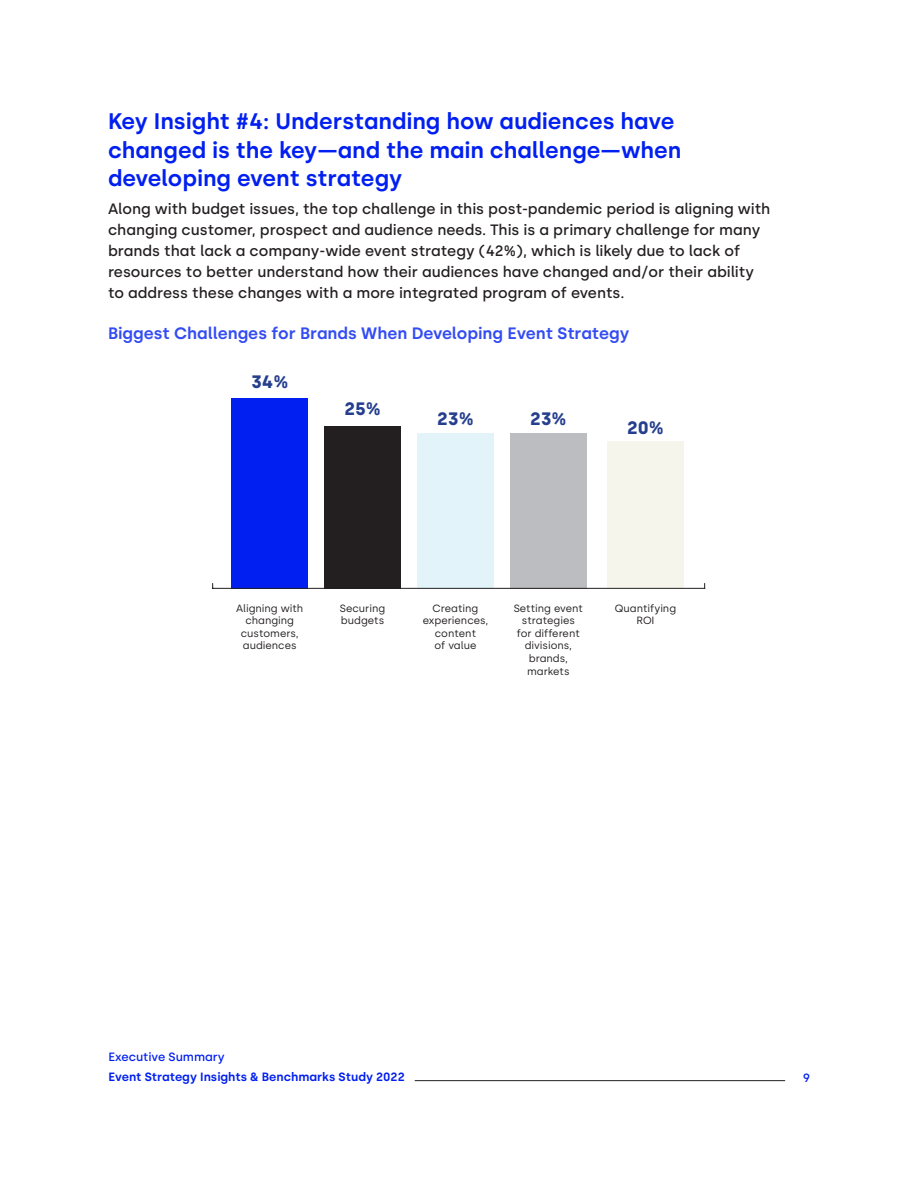
<style>
.page{position:relative;width:918px;height:1188px;background:#fff}
.page>*{position:absolute;margin:0;border:0;box-sizing:border-box;transform-origin:0 0}
.t1{font:600 22.5px/28.5px "Silka";color:#001ff0}
.t2{font:700 18px "Silka";color:#253f8e}
.t3{font:600 16.5px "Silka";color:#334cf3}
.t4{font:500 15px/21px "Silka";color:#231f20}
.t5{font:600 12px "Silka";color:#001ff0}
.t6{font:500 12px "Silka";color:#001ff0}
.t7{font:10.5px/12.6px "Silka";color:#231f20;text-align:center}
</style>
<div class="page">
<div style="left:510px;top:433px;width:77px;height:155px;background:#bcbdc0"></div>
<div style="left:417px;top:433px;width:77px;height:155px;background:#e2f4fa"></div>
<div style="left:324px;top:426px;width:77px;height:162px;background:#231f20"></div>
<div style="left:231px;top:398px;width:77px;height:190px;background:#001ff0"></div>
<div style="left:607px;top:442px;width:77px;height:146px;background:#f5f5eb"></div>
<hr style="left:213px;top:588px;width:492px;height:1px;background:#231f20">
<hr style="left:415px;top:1080px;width:370px;height:1px;background:#231f20">
<h1 class="t1" style="left:108px;top:107px;width:575px">Key Insight #4: Understanding how audiences have changed is the key—and the main challenge—when developing event strategy</h1>
<p class="t4" style="left:108px;top:198px;width:664px">Along with budget issues, the top challenge in this post-pandemic period is aligning with changing customer, prospect and audience needs. This is a primary challenge for many brands that lack a company-wide event strategy (42%), which is likely due to lack of resources to better understand how their audiences have changed and/or their ability to address these changes with a more integrated program of events.</p>
<p class="t3" style="left:108px;top:324px;width:523px">Biggest Challenges for Brands When Developing Event Strategy</p>
<p class="t2" style="left:251px;top:371px;width:39px">34%</p>
<p class="t2" style="left:345px;top:398px;width:38px">25%</p>
<p class="t2" style="left:437px;top:408px;width:38px">23%</p>
<p class="t2" style="left:530px;top:407px;width:38px">23%</p>
<p class="t2" style="left:627px;top:417px;width:38px">20%</p>
<p class="t7" style="left:236px;top:602px;width:69px">Aligning with changing customers, audiences</p>
<p class="t7" style="left:340px;top:602px;width:47px;text-align:left">Securing budgets</p>
<p class="t7" style="left:423px;top:602px;width:67px">Creating experiences, content<br>of value</p>
<p class="t7" style="left:514px;top:602px;width:71px">Setting event strategies for different divisions, brands, markets</p>
<p class="t7" style="left:615px;top:602px;width:63px">Quantifying<br>ROI</p>
<p class="t6" style="left:108px;top:1050px;width:118px">Executive Summary</p>
<p class="t5" style="left:108px;top:1070px;width:298px">Event Strategy Insights &amp; Benchmarks Study 2022</p>
<p class="t6" style="left:803px;top:1070px;width:9px">9</p>
</div>
